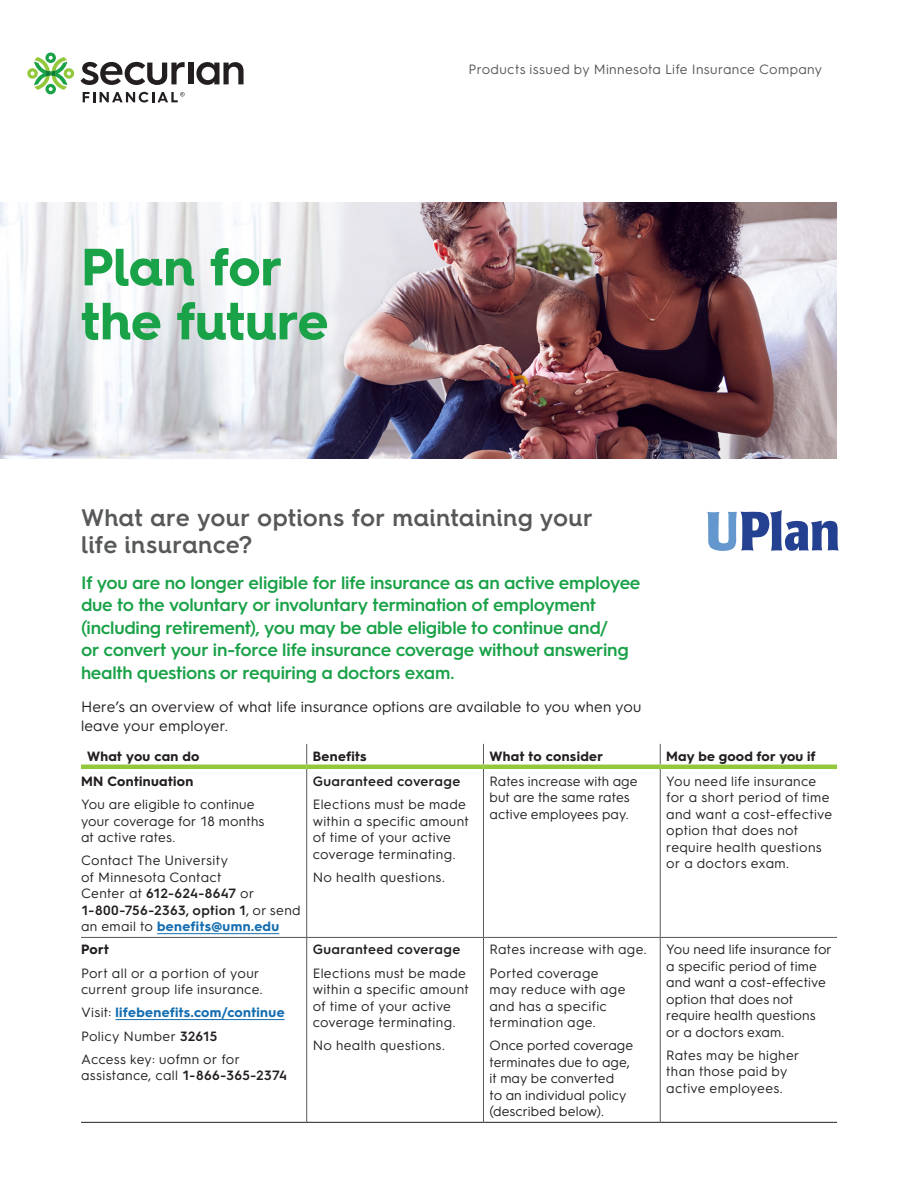
<style>
.page{position:relative;width:918px;height:1188px;background:#fff}
.page>*{position:absolute;margin:0;border:0;box-sizing:border-box;transform-origin:0 0}
.t1{font:700 52.5px/54px "Hurme Geometric Sans 4";letter-spacing:-.005em;color:#1aa248}
.t2{font:600 24px/27px "Hurme Geometric Sans 4";letter-spacing:.01em;color:#57585a}
.t3{font:600 18px/22.5px "Hurme Geometric Sans 3";letter-spacing:-.015em;color:#1aa248}
.t4{font:15px/19.5px "Hurme Geometric Sans 3";letter-spacing:.01em;color:#231f20}
.t5{font:13.5px/16.5px "Hurme Geometric Sans 3";letter-spacing:.015em;color:#231f20}
.t6{font:700 13.5px "Hurme Geometric Sans 3";letter-spacing:.025em;color:#231f20}
.t7{font:13.5px "Hurme Geometric Sans 3";letter-spacing:.025em;color:#57585a}
.t8{font:600 13.5px "Hurme Geometric Sans 3";letter-spacing:.025em;color:#231f20}
.s1{font-weight:600}
.s2{font-weight:700;color:#156eb1}
</style>
<div class="page">
<img style="left:0;top:202px;width:837px;height:257px">
<svg style="left:81px;top:769px;width:756px;height:353px"></svg>
<hr style="left:81px;top:1122px;width:226px;height:1px;background:#231f20">
<hr style="left:307px;top:1122px;width:176px;height:1px;background:#231f20">
<hr style="left:483px;top:1122px;width:177px;height:1px;background:#231f20">
<hr style="left:660px;top:1122px;width:177px;height:1px;background:#231f20">
<hr style="left:81px;top:937px;width:226px;height:1px;background:#57585a">
<hr style="left:307px;top:937px;width:176px;height:1px;background:#57585a">
<hr style="left:483px;top:937px;width:177px;height:1px;background:#57585a">
<hr style="left:660px;top:937px;width:177px;height:1px;background:#57585a">
<hr style="left:483px;top:769px;width:1px;height:168px;background:#57585a">
<hr style="left:483px;top:938px;width:1px;height:184px;background:#57585a">
<svg style="left:483px;top:744px;width:1px;height:21px"></svg>
<hr style="left:306px;top:769px;width:1px;height:168px;background:#57585a">
<hr style="left:660px;top:769px;width:1px;height:168px;background:#57585a">
<hr style="left:306px;top:938px;width:1px;height:184px;background:#57585a">
<hr style="left:660px;top:938px;width:1px;height:184px;background:#57585a">
<svg style="left:306px;top:744px;width:1px;height:21px"></svg>
<svg style="left:660px;top:744px;width:1px;height:21px"></svg>
<hr style="left:81px;top:765px;width:226px;height:4px;background:#94c83c">
<hr style="left:307px;top:765px;width:176px;height:4px;background:#94c83c">
<hr style="left:483px;top:765px;width:177px;height:4px;background:#94c83c">
<hr style="left:660px;top:765px;width:177px;height:4px;background:#94c83c">
<hr style="left:157px;top:933px;width:122px;height:1px;background:#156eb1">
<hr style="left:116px;top:1019px;width:169px;height:1px;background:#156eb1">
<svg style="left:27px;top:53px;width:47px;height:41px"></svg>
<svg style="left:81px;top:62px;width:104px;height:23px"></svg>
<div style="left:188px;top:63px;width:5px;height:21px;background:#231f20"></div>
<svg style="left:196px;top:62px;width:48px;height:23px"></svg>
<svg style="left:83px;top:92px;width:102px;height:11px"></svg>
<svg style="left:707px;top:510px;width:132px;height:41px"></svg>
<h1 class="t1" style="left:81px;top:239px;width:249px">Plan for the future</h1>
<p class="t7" style="left:468px;top:59px;width:355px">Products issued by Minnesota Life Insurance Company</p>
<h2 class="t2" style="left:81px;top:503px;width:514px">What are your options for maintaining your life insurance?</h2>
<p class="t3" style="left:81px;top:570px;width:561px">If you are no longer eligible for life insurance as an active employee due to the voluntary or involuntary termination of employment (including retirement), you may be able eligible to continue and/<br>or convert your in-force life insurance coverage without answering health questions or requiring a doctors exam.</p>
<p class="t4" style="left:81px;top:696px;width:562px">Here’s an overview of what life insurance options are available to you when you leave your employer.</p>
<p class="t6" style="left:87px;top:747px;width:114px">What you can do</p>
<p class="t6" style="left:313px;top:747px;width:55px">Benefits</p>
<p class="t6" style="left:489px;top:747px;width:115px">What to consider</p>
<p class="t6" style="left:666px;top:747px;width:151px">May be good for you if</p>
<p class="t6" style="left:81px;top:772px;width:114px">MN Continuation</p>
<p class="t5" style="left:81px;top:795px;width:185px">You are eligible to continue your coverage for 18 months at active rates.</p>
<p class="t5" style="left:81px;top:852px;width:221px">Contact The University<br>of Minnesota Contact<br>Center at <span class="s1">612-624-8647</span> or<br><span class="s1">1-800-756-2363, option 1</span>, or send an email to <span class="s2">benefits@umn.edu</span></p>
<p class="t5" style="left:489px;top:772px;width:150px">Rates increase with age but are the same rates active employees pay.</p>
<p class="t5" style="left:666px;top:772px;width:168px">You need life insurance for a short period of time and want a cost-effective option that does not require health questions or a doctors exam.</p>
<p class="t8" style="left:313px;top:772px;width:149px">Guaranteed coverage</p>
<p class="t5" style="left:313px;top:795px;width:158px">Elections must be made within a specific amount of time of your active coverage terminating.</p>
<p class="t5" style="left:313px;top:868px;width:134px">No health questions.</p>
<p class="t6" style="left:81px;top:940px;width:29px">Port</p>
<p class="t5" style="left:81px;top:964px;width:183px">Port all or a portion of your current group life insurance.</p>
<p class="t5" style="left:81px;top:1000px;width:205px;line-height:23.2px">Visit: <span class="s2">lifebenefits.com/continue<br></span>Policy Number <span class="s1">32615<br></span>Access key: uofmn or for</p>
<p class="t5" style="left:81px;top:1066px;width:207px">assistance, call <span class="s1">1-866-365-2374</span></p>
<p class="t8" style="left:313px;top:940px;width:149px">Guaranteed coverage</p>
<p class="t5" style="left:313px;top:964px;width:158px">Elections must be made within a specific amount of time of your active coverage terminating.</p>
<p class="t5" style="left:313px;top:1036px;width:134px">No health questions.</p>
<p class="t5" style="left:489px;top:937px;width:159px;line-height:23.2px">Rates increase with age.<br>Ported coverage</p>
<p class="t5" style="left:489px;top:980px;width:138px">may reduce with age and has a specific termination age.</p>
<p class="t5" style="left:489px;top:1036px;width:145px">Once ported coverage terminates due to age, it may be converted<br>to an individual policy (described below).</p>
<p class="t5" style="left:666px;top:940px;width:167px">You need life insurance for a specific period of time and want a cost-effective option that does not require health questions or a doctors exam.</p>
<p class="t5" style="left:666px;top:1046px;width:135px">Rates may be higher than those paid by active employees.</p>
</div>
